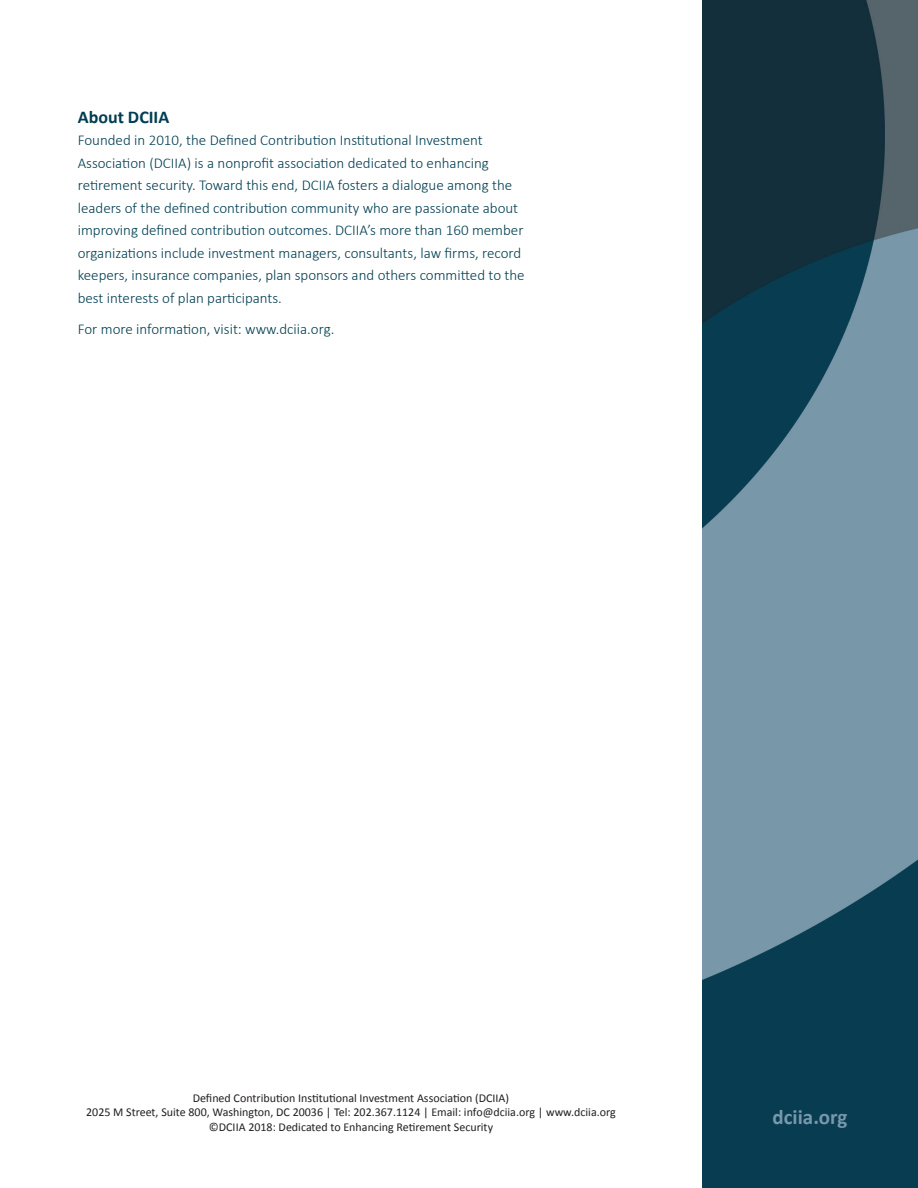
<style>
.page{position:relative;width:918px;height:1188px;background:#fff}
.page>*{position:absolute;margin:0;border:0;box-sizing:border-box;transform-origin:0 0}
.t1{font:700 21px "Calibri";color:#7898ac}
.t2{font:700 18px "Calibri";color:#003e52}
.t3{font:300 15px/22.5px "Calibri";color:#003e52}
.t4{font:12px "Calibri";color:#231f20}
</style>
<div class="page">
<img style="left:702px;top:0;width:216px;height:1188px">
<p class="t2" style="left:78px;top:105px;width:93px">About DCIIA</p>
<p class="t3" style="left:78px;top:128px;width:448px">Founded in 2010, the Defined Contribution Institutional Investment Association (DCIIA) is a nonprofit association dedicated to enhancing retirement security. Toward this end, DCIIA fosters a dialogue among the leaders of the defined contribution community who are passionate about improving defined contribution outcomes. DCIIA’s more than 160 member organizations include investment managers, consultants, law firms, record keepers, insurance companies, plan sponsors and others committed to the best interests of plan participants.</p>
<p class="t3" style="left:78px;top:317px;width:258px">For more information, visit: www.dciia.org.</p>
<p class="t4" style="left:193px;top:1090px;width:318px">Defined Contribution Institutional Investment Association (DCIIA)</p>
<p class="t4" style="left:86px;top:1105px;width:531px">2025 M Street, Suite 800, Washington, DC 20036 | Tel: 202.367.1124 | Email: info@dciia.org | www.dciia.org</p>
<p class="t4" style="left:209px;top:1119px;width:286px">©DCIIA 2018: Dedicated to Enhancing Retirement Security</p>
<p class="t1" style="left:773px;top:1103px;width:76px">dciia.org</p>
</div>
